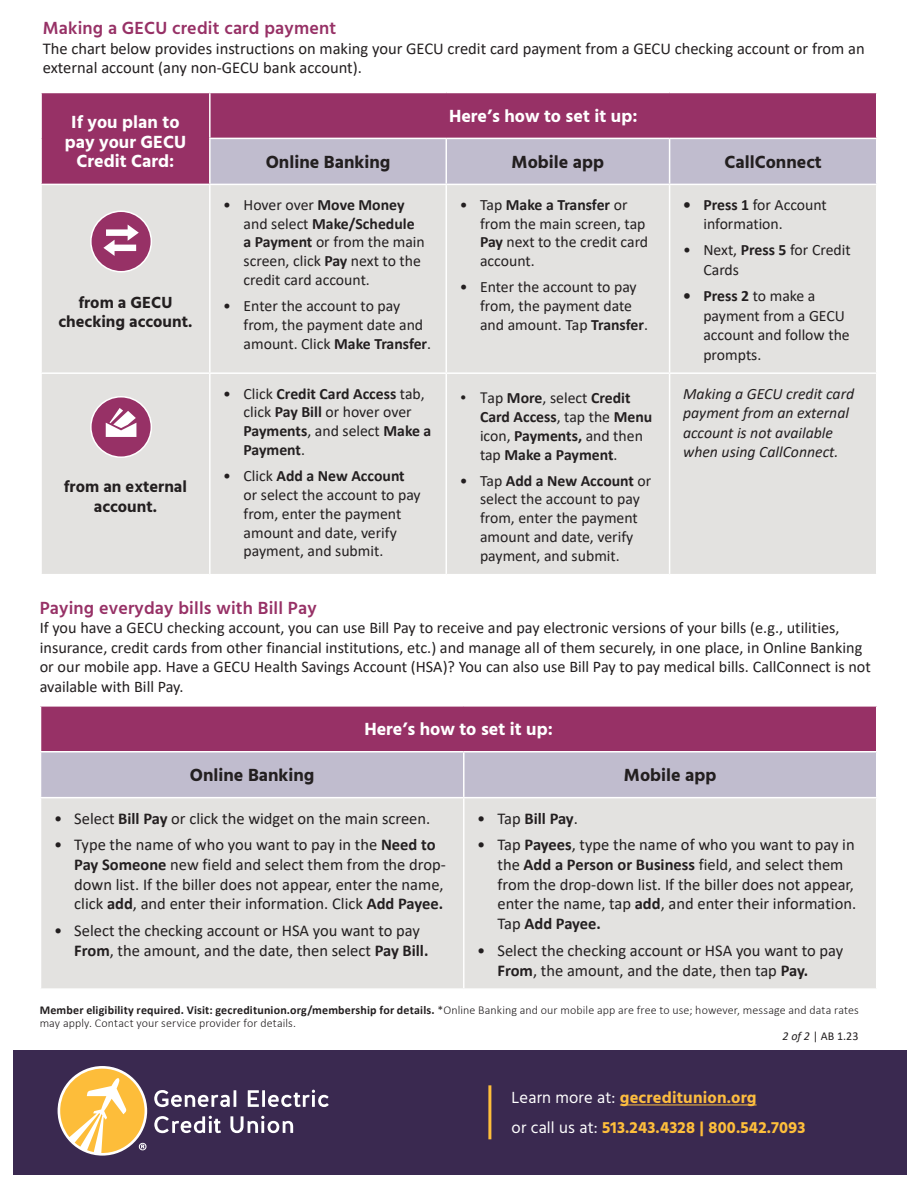
<style>
.page{position:relative;width:918px;height:1188px;background:#fff}
.page>*{position:absolute;margin:0;border:0;box-sizing:border-box;transform-origin:0 0}
.t1{font:700 18px/19.5px "Hind";color:#fff;text-align:center}
.t2{font:600 18px "Hind";letter-spacing:.01em;color:#973166}
.t3{font:700 18px "Hind";color:#231f20}
.t4{font:16.5px/19.8px "Calibri";color:#231f20}
.t5{font:700 16.5px/29.4px "Hind";letter-spacing:.01em;color:#febe3b}
.t6{font:700 16.5px/19.5px "Hind";color:#231f20;text-align:center}
.t7{font:700 16.5px "Calibri";color:#231f20}
.t8{font:16.2px/19.5px "Calibri";color:#231f20}
.t9{font:15.75px/18.9px "Calibri";color:#231f20}
.t10{font:700 15.75px/18.9px "Calibri";color:#231f20}
.t11{font:italic 15.75px/19.5px "Calibri";color:#231f20}
.t12{font:300 12px/13.5px "Calibri";letter-spacing:.01em;color:#231f20}
.t13{font:12px "Calibri";color:#231f20}
.s1{font-weight:700}
.s2{font-weight:400}
.s3{font-family:"Hind";font-weight:400}
.s4{font-style:italic}
.s5{font-weight:400;color:#fff}
.s6{color:#fdbd3f}
</style>
<div class="page">
<div style="left:14px;top:1050px;width:893px;height:124px;background:#3a2950"></div>
<hr style="left:620px;top:1105px;width:137px;height:1px;background:#fdbd3f">
<hr style="left:488px;top:1085px;width:3px;height:54px;background:#febe3b">
<svg style="left:154px;top:1090px;width:82px;height:17px"></svg>
<svg style="left:248px;top:1090px;width:11px;height:17px"></svg>
<hr style="left:262px;top:1090px;width:3px;height:17px;background:#fff">
<svg style="left:268px;top:1090px;width:61px;height:17px"></svg>
<svg style="left:154px;top:1116px;width:67px;height:17px"></svg>
<svg style="left:230px;top:1116px;width:63px;height:17px"></svg>
<svg style="left:59px;top:1067px;width:87px;height:87px"></svg>
<div style="left:42px;top:93px;width:834px;height:91px;background:#973166"></div>
<div style="left:211px;top:139px;width:665px;height:45px;background:#c0bcce"></div>
<div style="left:42px;top:185px;width:834px;height:389px;background:#e3e2e0"></div>
<hr style="left:209px;top:93px;width:2px;height:45px;background:#fff">
<hr style="left:209px;top:138px;width:237px;height:1px;background:#fff">
<hr style="left:209px;top:139px;width:2px;height:45px;background:#fff">
<hr style="left:446px;top:138px;width:224px;height:1px;background:#fff">
<hr style="left:446px;top:139px;width:1px;height:45px;background:#fff">
<hr style="left:670px;top:138px;width:208px;height:1px;background:#fff">
<hr style="left:669px;top:139px;width:1px;height:45px;background:#fff">
<hr style="left:209px;top:185px;width:2px;height:187px;background:#fff">
<hr style="left:446px;top:185px;width:1px;height:187px;background:#fff">
<hr style="left:669px;top:185px;width:1px;height:187px;background:#fff">
<hr style="left:40px;top:372px;width:170px;height:2px;background:#fff">
<hr style="left:210px;top:372px;width:236px;height:2px;background:#fff">
<hr style="left:209px;top:374px;width:2px;height:200px;background:#fff">
<hr style="left:446px;top:372px;width:224px;height:2px;background:#fff">
<hr style="left:446px;top:374px;width:1px;height:200px;background:#fff">
<hr style="left:670px;top:372px;width:208px;height:2px;background:#fff">
<hr style="left:669px;top:374px;width:1px;height:200px;background:#fff">
<div style="left:91px;top:397px;width:60px;height:60px;background:#973166;border-radius:50%"></div>
<div style="left:90px;top:396px;width:62px;height:62px;border:2px solid #fff;border-radius:50%"></div>
<svg style="left:106px;top:408px;width:30px;height:29px"></svg>
<div style="left:91px;top:211px;width:60px;height:61px;background:#973166;border-radius:50%"></div>
<div style="left:90px;top:211px;width:62px;height:61px;border:2px solid #fff;border-radius:50%"></div>
<svg style="left:103px;top:225px;width:36px;height:31px"></svg>
<div style="left:41px;top:706px;width:836px;height:46px;background:#973166"></div>
<div style="left:41px;top:753px;width:835px;height:44px;background:#c0bcce"></div>
<div style="left:41px;top:798px;width:835px;height:190px;background:#e3e2e0"></div>
<hr style="left:40px;top:705px;width:424px;height:2px;background:#fff">
<hr style="left:464px;top:705px;width:413px;height:2px;background:#fff">
<hr style="left:876px;top:707px;width:2px;height:44px;background:#fff">
<hr style="left:40px;top:751px;width:424px;height:2px;background:#fff">
<hr style="left:464px;top:751px;width:413px;height:2px;background:#fff">
<hr style="left:463px;top:753px;width:2px;height:44px;background:#fff">
<hr style="left:463px;top:798px;width:2px;height:190px;background:#fff">
<p class="t2" style="left:43px;top:15px;width:295px">Making a GECU credit card payment</p>
<p class="t4" style="left:43px;top:38px;width:823px">The chart below provides instructions on making your GECU credit card payment from a GECU checking account or from an external account (any non-GECU bank account).</p>
<p class="t1" style="left:65px;top:112px;width:123px">If you plan to pay your GECU<br>Credit Card:</p>
<p class="t1" style="left:449px;top:106px;width:190px">Here’s how to set it up:</p>
<p class="t3" style="left:266px;top:151px;width:126px">Online Banking</p>
<p class="t3" style="left:512px;top:151px;width:94px">Mobile app</p>
<p class="t3" style="left:724px;top:151px;width:99px">CallConnect</p>
<p class="t6" style="left:58px;top:292px;width:135px">from a GECU checking account.</p>
<p class="t6" style="left:64px;top:477px;width:125px">from an external account.</p>
<p class="t9" style="left:244px;top:195px;width:183px;text-indent:-20px">• Hover over <span class="s1">Move Money </span>and select <span class="s1">Make/Schedule a Payment</span> or from the main screen, click <span class="s1">Pay</span> next to the credit card account.</p>
<p class="t9" style="left:244px;top:296px;width:189px;text-indent:-20px">• Enter the account to pay from, the payment date and amount. Click <span class="s1">Make Transfer</span>.</p>
<p class="t10" style="left:244px;top:384px;width:189px;text-indent:-20px"><span class="s2">• Click</span> Credit Card Access <span class="s2">tab, click</span> Pay Bill <span class="s2">or hover over<br></span>Payments<span class="s2">, and select</span> Make a<br>Payment<span class="s2">.</span></p>
<p class="t9" style="left:244px;top:466px;width:179px;text-indent:-20px">• Click <span class="s1">Add a New Account </span>or select the account to pay from, enter the payment amount and date, verify payment, and submit.</p>
<p class="t9" style="left:480px;top:195px;width:170px;text-indent:-20px">• Tap <span class="s1">Make a Transfer</span> or from the main screen, tap<br><span class="s1">Pay</span> next to the credit card account.</p>
<p class="t9" style="left:480px;top:277px;width:169px;text-indent:-20px">• Enter the account to pay from, the payment date and amount. Tap <span class="s1">Transfer</span>.</p>
<p class="t10" style="left:480px;top:388px;width:174px;text-indent:-20px"><span class="s3">• T</span><span class="s2">ap</span> More<span class="s2">, select</span> Credit<br>Card Access<span class="s2">, tap the</span> Menu <span class="s2">icon,</span> Payments, <span class="s2">and then tap</span> Make a Payment<span class="s2">.</span></p>
<p class="t9" style="left:480px;top:471px;width:173px;text-indent:-20px">• Tap <span class="s1">Add a New Account</span> or select the account to pay from, enter the payment amount and date, verify payment, and submit.</p>
<p class="t9" style="left:703px;top:194px;width:125px;line-height:19.5px;text-indent:-20px"><span class="s1">• Press 1</span> for Account information.</p>
<p class="t9" style="left:703px;top:240px;width:149px;line-height:19.5px;text-indent:-20px">• Next, <span class="s1">Press 5</span> for Credit<br>Cards</p>
<p class="t9" style="left:703px;top:286px;width:148px;line-height:19.5px;text-indent:-20px"><span class="s1">• Press 2</span> to make a payment from a GECU account and follow the prompts.</p>
<p class="t11" style="left:683px;top:383px;width:173px">Making a GECU credit card payment from an external account is not available when using CallConnect.</p>
<p class="t2" style="left:40px;top:595px;width:278px">Paying everyday bills with Bill Pay</p>
<p class="t8" style="left:40px;top:618px;width:833px">If you have a GECU checking account, you can use Bill Pay to receive and pay electronic versions of your bills (e.g., utilities, insurance, credit cards from other financial institutions, etc.) and manage all of them securely, in one place, in Online Banking or our mobile app. Have a GECU Health Savings Account (HSA)? You can also use Bill Pay to pay medical bills. CallConnect is not available with Bill Pay.</p>
<p class="t1" style="left:364px;top:719px;width:190px">Here’s how to set it up:</p>
<p class="t3" style="left:190px;top:764px;width:126px">Online Banking</p>
<p class="t3" style="left:624px;top:764px;width:94px">Mobile app</p>
<p class="t4" style="left:54px;top:808px;width:378px">• Select <span class="s1">Bill Pay</span> or click the widget on the main screen.</p>
<p class="t4" style="left:74px;top:834px;width:373px;text-indent:-20px">• Type the name of who you want to pay in the <span class="s1">Need to Pay Someone</span> new field and select them from the drop&shy;down list. If the biller does not appear, enter the name, click <span class="s1">add</span>, and enter their information. Click <span class="s1">Add Payee.</span></p>
<p class="t4" style="left:74px;top:920px;width:356px;text-indent:-20px">• Select the checking account or HSA you want to pay<br><span class="s1">From</span>, the amount, and the date, then select <span class="s1">Pay Bill.</span></p>
<p class="t7" style="left:477px;top:806px;width:102px"><span class="s2">• Tap</span> Bill Pay<span class="s2">.</span></p>
<p class="t4" style="left:498px;top:834px;width:360px;text-indent:-20px">• Tap <span class="s1">Payees</span>, type the name of who you want to pay in the <span class="s1">Add a Person or Business</span> field, and select them from the drop-down list. If the biller does not appear, enter the name, tap <span class="s1">add</span>, and enter their information.<br>Tap <span class="s1">Add Payee.</span></p>
<p class="t4" style="left:498px;top:940px;width:347px;text-indent:-20px">• Select the checking account or HSA you want to pay<br><span class="s1">From</span>, the amount, and the date, then tap <span class="s1">Pay.</span></p>
<p class="t12" style="left:40px;top:1003px;width:821px"><span class="s1">Member eligibility required. Visit: gecreditunion.org/membership for details.</span> *Online Banking and our mobile app are free to use; however, message and data rates may apply. Contact your service provider for details.</p>
<p class="t13" style="left:783px;top:1027px;width:77px"><span class="s4">2 of 2</span> | AB 1.23</p>
<p class="t5" style="left:512px;top:1083px;width:295px"><span class="s5">Learn more at:</span> <span class="s6">gecreditunion.org<br></span><span class="s5">or call us at:</span> 513.243.4328 | 800.542.7093</p>
</div>
